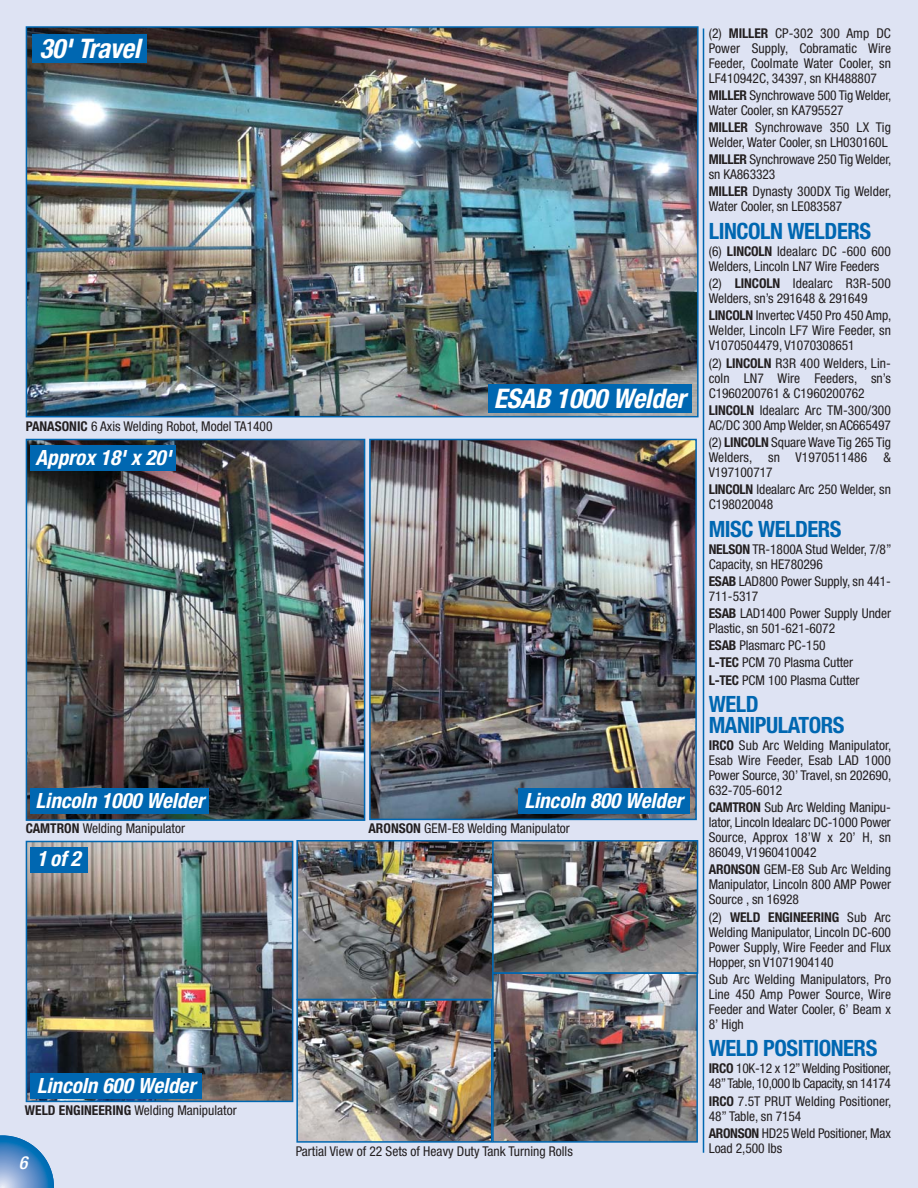
<style>
.page{position:relative;width:918px;height:1188px;background:#dee3f3}
.page>*{position:absolute;margin:0;border:0;box-sizing:border-box;transform-origin:0 0}
.t1{font:italic 700 condensed 27px "Helvetica Neue";color:#fff}
.t2{font:700 condensed 22.5px/21px "Helvetica Neue";letter-spacing:-.02em;color:#0067b1}
.t3{font:italic 700 condensed 21px "Helvetica Neue";letter-spacing:-.02em;color:#fff}
.t4{font:italic 500 condensed 18px "Helvetica Neue";color:#fff}
.t5{font:condensed 13.5px/15px "Helvetica Neue";letter-spacing:-.005em;color:#231f20}
.t6{font:condensed 13.5px/15px "Helvetica Neue";letter-spacing:-.03em;color:#231f20}
.s1{font-weight:700}
</style>
<div class="page">
<svg style="left:0;top:1135px;width:54px;height:53px"></svg>
<img style="left:29px;top:29px;width:667px;height:385px">
<div style="left:26px;top:26px;width:673px;height:391px;border:2px solid #0067b1"></div>
<img style="left:29px;top:442px;width:333px;height:376px">
<div style="left:26px;top:439px;width:339px;height:382px;border:2px solid #0067b1"></div>
<img style="left:372px;top:442px;width:322px;height:375px">
<div style="left:369px;top:439px;width:328px;height:381px;border:2px solid #0067b1"></div>
<img style="left:29px;top:844px;width:261px;height:255px">
<div style="left:26px;top:841px;width:267px;height:261px;border:2px solid #0067b1"></div>
<img style="left:299px;top:843px;width:192px;height:154px">
<div style="left:296px;top:840px;width:198px;height:160px;border:2px solid #0067b1"></div>
<img style="left:495px;top:843px;width:200px;height:128px">
<div style="left:492px;top:840px;width:206px;height:134px;border:2px solid #0067b1"></div>
<img style="left:299px;top:1002px;width:191px;height:138px">
<div style="left:296px;top:999px;width:197px;height:144px;border:2px solid #0067b1"></div>
<img style="left:495px;top:975px;width:200px;height:165px">
<div style="left:492px;top:972px;width:206px;height:171px;border:2px solid #0067b1"></div>
<hr style="left:703px;top:28px;width:1px;height:1125px;background:#0067b1">
<div style="left:33px;top:34px;width:114px;height:29px;background:#0067b1"></div>
<div style="left:488px;top:384px;width:204px;height:29px;background:#0067b1"></div>
<div style="left:31px;top:446px;width:145px;height:25px;background:#0067b1"></div>
<div style="left:31px;top:788px;width:178px;height:26px;background:#0067b1"></div>
<div style="left:518px;top:788px;width:171px;height:26px;background:#0067b1"></div>
<div style="left:31px;top:1073px;width:171px;height:26px;background:#0067b1"></div>
<div style="left:30px;top:847px;width:58px;height:25px;background:#0067b1"></div>
<h1 class="t1" style="left:39px;top:39px;width:108px">30'Travel</h1>
<p class="t5" style="left:26px;top:420px;width:248px"><span class="s1">PANASONIC</span> 6 Axis Welding Robot, Model TA1400</p>
<h3 class="t3" style="left:36px;top:450px;width:141px">Approx 18'x 20'</h3>
<h1 class="t1" style="left:494px;top:388px;width:198px">ESAB 1000 Welder</h1>
<h3 class="t3" style="left:36px;top:793px;width:174px">Lincoln 1000 Welder</h3>
<h3 class="t3" style="left:524px;top:793px;width:164px">Lincoln 800 Welder</h3>
<p class="t5" style="left:26px;top:822px;width:161px"><span class="s1">CAMTRON</span> Welding Manipulator</p>
<h3 class="t3" style="left:37px;top:851px;width:49px">1of 2</h3>
<p class="t5" style="left:368px;top:822px;width:203px"><span class="s1">ARONSON</span> GEM-E8 Welding Manipulator</p>
<h3 class="t3" style="left:37px;top:1078px;width:164px">Lincoln 600 Welder</h3>
<p class="t5" style="left:25px;top:1104px;width:213px"><span class="s1">WELD ENGINEERING</span> Welding Manipulator</p>
<h3 class="t4" style="left:19px;top:1156px;width:14px">6</h3>
<p class="t5" style="left:296px;top:1145px;width:279px">Partial View of 22 Sets of Heavy Duty Tank Turning Rolls</p>
<p class="t5" style="left:709px;top:27px;width:184px;text-align:justify">(2) <span class="s1">MILLER</span> CP-302 300 Amp DC Power Supply, Cobramatic Wire Feeder, Coolmate Water Cooler, sn LF410942C, 34397, sn KH488807</p>
<p class="t5" style="left:709px;top:89px;width:184px"><span class="s1">MILLER</span> Synchrowave 500 Tig Welder,<br>Water Cooler, sn KA795527</p>
<p class="t5" style="left:709px;top:121px;width:184px"><span class="s1">MILLER</span> Synchrowave 350 LX Tig<br>Welder, Water Cooler, sn LH030160L</p>
<p class="t5" style="left:709px;top:153px;width:184px"><span class="s1">MILLER</span> Synchrowave 250 Tig Welder, sn KA863323</p>
<p class="t5" style="left:709px;top:185px;width:184px"><span class="s1">MILLER</span> Dynasty 300DX Tig Welder,<br>Water Cooler, sn LE083587</p>
<h2 class="t2" style="left:709px;top:222px;width:164px">LINCOLN WELDERS</h2>
<p class="t5" style="left:709px;top:245px;width:184px">(6) <span class="s1">LINCOLN</span> Idealarc DC -600 600<br>Welders, Lincoln LN7 Wire Feeders</p>
<p class="t5" style="left:709px;top:277px;width:184px">(2) <span class="s1">LINCOLN</span> Idealarc R3R-500<br>Welders, sn’s 291648 &amp; 291649</p>
<p class="t5" style="left:709px;top:309px;width:184px;text-align:justify"><span class="s1">LINCOLN</span> Invertec V450 Pro 450 Amp, Welder, Lincoln LF7 Wire Feeder, sn V1070504479, V1070308651</p>
<p class="t5" style="left:709px;top:356px;width:184px;text-align:justify">(2) <span class="s1">LINCOLN</span> R3R 400 Welders, Lin&shy;coln LN7 Wire Feeders, sn’s C1960200761 &amp; C1960200762</p>
<p class="t5" style="left:709px;top:404px;width:184px"><span class="s1">LINCOLN</span> Idealarc Arc TM-300/300<br>AC/DC 300 Amp Welder, sn AC665497</p>
<p class="t5" style="left:709px;top:436px;width:184px;text-align:justify">(2) <span class="s1">LINCOLN</span> Square Wave Tig 265 Tig Welders, sn V1970511486 &amp; V197100717</p>
<p class="t5" style="left:709px;top:483px;width:184px"><span class="s1">LINCOLN</span> Idealarc Arc 250 Welder, sn<br>C198020048</p>
<h2 class="t2" style="left:709px;top:520px;width:134px">MISC WELDERS</h2>
<p class="t5" style="left:709px;top:543px;width:184px"><span class="s1">NELSON</span> TR-1800A Stud Welder, 7/8”<br>Capacity, sn HE780296</p>
<p class="t5" style="left:709px;top:575px;width:184px"><span class="s1">ESAB</span> LAD800 Power Supply, sn 441-<br>711-5317</p>
<p class="t5" style="left:709px;top:607px;width:184px"><span class="s1">ESAB</span> LAD1400 Power Supply Under<br>Plastic, sn 501-621-6072</p>
<p class="t5" style="left:709px;top:638px;width:152px;line-height:17.1px"><span class="s1">ESAB</span> Plasmarc PC-150<br><span class="s1">L-TEC</span> PCM 70 Plasma Cutter<br><span class="s1">L-TEC</span> PCM 100 Plasma Cutter</p>
<h2 class="t2" style="left:709px;top:695px;width:137px">WELD<br>MANIPULATORS</h2>
<p class="t5" style="left:709px;top:739px;width:184px;text-align:justify"><span class="s1">IRCO</span> Sub Arc Welding Manipulator, Esab Wire Feeder, Esab LAD 1000<br>Power Source, 30’ Travel, sn 202690, 632-705-6012</p>
<p class="t5" style="left:709px;top:801px;width:184px;text-align:justify"><span class="s1">CAMTRON</span> Sub Arc Welding Manipu&shy;lator, Lincoln Idealarc DC-1000 Power Source, Approx 18’W x 20’ H, sn 86049, V1960410042</p>
<p class="t5" style="left:709px;top:863px;width:184px;text-align:justify"><span class="s1">ARONSON</span> GEM-E8 Sub Arc Welding Manipulator, Lincoln 800 AMP Power Source , sn 16928</p>
<p class="t5" style="left:709px;top:911px;width:184px;text-align:justify">(2) <span class="s1">WELD ENGINEERING</span> Sub Arc Welding Manipulator, Lincoln DC-600<br>Power Supply, Wire Feeder and Flux Hopper, sn V1071904140</p>
<p class="t5" style="left:709px;top:973px;width:184px;text-align:justify">Sub Arc Welding Manipulators, Pro Line 450 Amp Power Source, Wire Feeder and Water Cooler, 6’ Beam x 8’ High</p>
<h2 class="t2" style="left:709px;top:1040px;width:170px">WELD POSITIONERS</h2>
<p class="t6" style="left:709px;top:1062px;width:184px"><span class="s1">IRCO</span> 10K-12 x 12” Welding Positioner,<br>48” Table, 10,000 lb Capacity, sn 14174</p>
<p class="t5" style="left:709px;top:1094px;width:184px"><span class="s1">IRCO</span> 7.5T PRUT Welding Positioner,<br>48” Table, sn 7154</p>
<p class="t5" style="left:709px;top:1127px;width:184px"><span class="s1">ARONSON</span> HD25 Weld Positioner, Max<br>Load 2,500 lbs</p>
</div>
